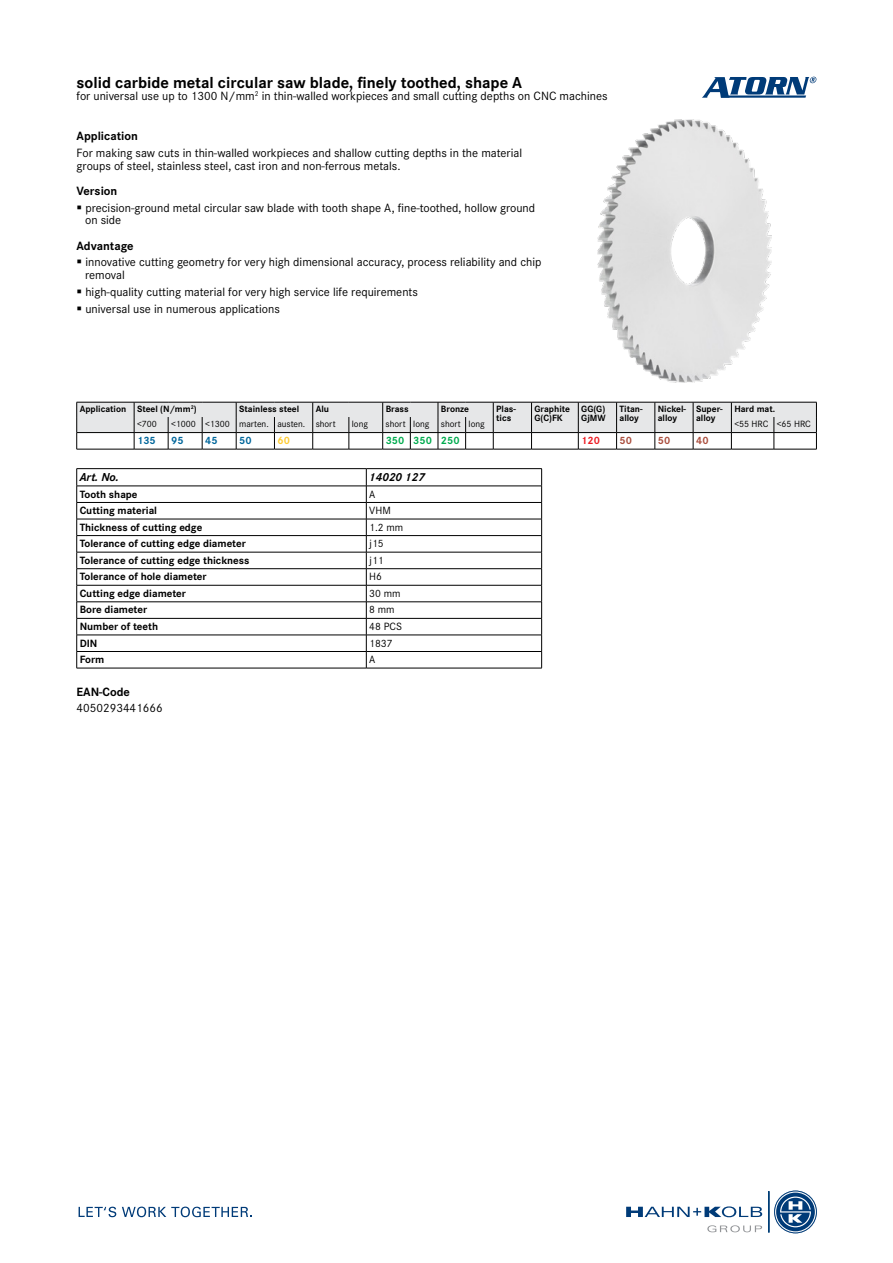
<style>
.page{position:relative;width:893px;height:1263px;background:#fff}
.page>*{position:absolute;margin:0;border:0;box-sizing:border-box;transform-origin:0 0}
.t1{font:700 16.5px "Corporate S Pro";color:#000}
.t2{font:12.45px/12.5px "Corporate S Pro";color:#000}
.t3{font:12.45px "Corporate S";color:#000}
.t4{font:700 12.45px "Corporate S Pro";color:#000}
.t5{font:italic 700 12px "Corporate S Pro";color:#000}
.t6{font:700 10.95px "Corporate S Pro";color:#000}
.t7{font:10.95px "Corporate S Pro";color:#000}
.t8{font:700 10.95px "Corporate S Pro";color:#00669b}
.t9{font:700 10.95px "Corporate S Pro";color:#00ab4e}
.t10{font:700 10.95px "Corporate S Pro";color:#aa4e3d}
.t11{font:700 10.95px "Corporate S Pro";color:#ed1d24}
.t12{font:700 10.95px "Corporate S Pro";color:#ffcc31}
.t13{font:700 9.45px/9.4px "Corporate S Pro";color:#000}
.t14{font:9.45px "Corporate S Pro";color:#000}
</style>
<div class="page">
<img style="left:597px;top:119px;width:175px;height:264px">
<svg style="left:702px;top:77px;width:114px;height:21px"></svg>
<svg style="left:626px;top:1206px;width:136px;height:11px"></svg>
<hr style="left:768px;top:1191px;width:1px;height:41px;background:#003b78">
<svg style="left:775px;top:1191px;width:41px;height:42px"></svg>
<div style="left:774px;top:1191px;width:42px;height:42px;border:2px solid #fff;border-radius:50%"></div>
<div style="left:774px;top:1191px;width:42px;height:42px;border:1px solid #003b78;border-radius:50%"></div>
<svg style="left:707px;top:1225px;width:55px;height:7px"></svg>
<svg style="left:79px;top:1207px;width:37px;height:10px"></svg>
<svg style="left:122px;top:1206px;width:130px;height:11px"></svg>
<svg style="left:76px;top:402px;width:741px;height:48px"></svg>
<hr style="left:774px;top:449px;width:43px;height:1px;background:#000">
<hr style="left:77px;top:468px;width:289px;height:1px;background:#000">
<hr style="left:366px;top:468px;width:176px;height:1px;background:#000">
<hr style="left:77px;top:486px;width:289px;height:1px;background:#000">
<hr style="left:366px;top:486px;width:176px;height:1px;background:#000">
<hr style="left:77px;top:502px;width:289px;height:1px;background:#000">
<hr style="left:366px;top:502px;width:176px;height:1px;background:#000">
<hr style="left:77px;top:519px;width:289px;height:1px;background:#000">
<hr style="left:366px;top:519px;width:176px;height:1px;background:#000">
<hr style="left:77px;top:535px;width:289px;height:1px;background:#000">
<hr style="left:366px;top:535px;width:176px;height:1px;background:#000">
<hr style="left:77px;top:552px;width:289px;height:1px;background:#000">
<hr style="left:366px;top:552px;width:176px;height:1px;background:#000">
<hr style="left:77px;top:568px;width:289px;height:1px;background:#000">
<hr style="left:366px;top:568px;width:176px;height:1px;background:#000">
<hr style="left:77px;top:585px;width:289px;height:1px;background:#000">
<hr style="left:366px;top:585px;width:176px;height:1px;background:#000">
<hr style="left:77px;top:601px;width:289px;height:1px;background:#000">
<hr style="left:366px;top:601px;width:176px;height:1px;background:#000">
<hr style="left:77px;top:618px;width:289px;height:1px;background:#000">
<hr style="left:366px;top:618px;width:176px;height:1px;background:#000">
<hr style="left:77px;top:635px;width:289px;height:1px;background:#000">
<hr style="left:366px;top:635px;width:176px;height:1px;background:#000">
<hr style="left:77px;top:651px;width:289px;height:1px;background:#000">
<svg style="left:76px;top:469px;width:1px;height:199px"></svg>
<hr style="left:77px;top:668px;width:289px;height:1px;background:#000">
<hr style="left:366px;top:651px;width:176px;height:1px;background:#000">
<svg style="left:366px;top:469px;width:1px;height:199px"></svg>
<svg style="left:541px;top:469px;width:1px;height:199px"></svg>
<hr style="left:366px;top:668px;width:176px;height:1px;background:#000">
<h1 class="t1" style="left:77px;top:69px;width:447px">solid carbide metal circular saw blade, finely toothed, shape A</h1>
<p class="t3" style="left:77px;top:87px;width:533px">for universal use up to 1300 N/mm<sup>2</sup> in thin-walled workpieces and small cutting depths on CNC machines</p>
<p class="t4" style="left:77px;top:126px;width:63px">Application</p>
<p class="t2" style="left:77px;top:146px;width:447px">For making saw cuts in thin-walled workpieces and shallow cutting depths in the material groups of steel, stainless steel, cast iron and non-ferrous metals.</p>
<p class="t4" style="left:77px;top:181px;width:42px">Version</p>
<p class="t2" style="left:85px;top:201px;width:452px">precision-ground metal circular saw blade with tooth shape A, fine-toothed, hollow ground on side</p>
<p class="t4" style="left:77px;top:236px;width:59px">Advantage</p>
<p class="t2" style="left:85px;top:255px;width:458px">innovative cutting geometry for very high dimensional accuracy, process reliability and chip removal</p>
<p class="t2" style="left:85px;top:282px;width:334px;line-height:16.8px">high-quality cutting material for very high service life requirements universal use in numerous applications</p>
<p class="t13" style="left:80px;top:403px;width:119px">Application Steel (N/mm<sup>2</sup>)</p>
<p class="t13" style="left:239px;top:403px;width:62px">Stainless steel</p>
<p class="t13" style="left:316px;top:403px;width:15px">Alu</p>
<p class="t13" style="left:386px;top:403px;width:25px">Brass</p>
<p class="t13" style="left:441px;top:403px;width:30px">Bronze</p>
<p class="t13" style="left:496px;top:403px;width:21px">Plas&shy;tics</p>
<p class="t13" style="left:534px;top:403px;width:37px">Graphite<br>G(C)FK</p>
<p class="t13" style="left:581px;top:403px;width:26px">GG(G)<br>GjMW</p>
<p class="t13" style="left:619px;top:403px;width:25px">Titan&shy;alloy</p>
<p class="t13" style="left:658px;top:403px;width:30px">Nickel&shy;alloy</p>
<p class="t13" style="left:696px;top:403px;width:28px">Super&shy;alloy</p>
<p class="t13" style="left:734px;top:403px;width:42px">Hard mat.</p>
<p class="t14" style="left:137px;top:417px;width:21px">&lt;700</p>
<p class="t14" style="left:171px;top:417px;width:166px">&lt;1000 &lt;1300 marten. austen. short</p>
<p class="t14" style="left:352px;top:417px;width:18px">long</p>
<p class="t14" style="left:386px;top:417px;width:101px">short long short long</p>
<p class="t14" style="left:734px;top:417px;width:78px">&lt;55 HRC &lt;65 HRC</p>
<p class="t8" style="left:137px;top:432px;width:20px">135</p>
<p class="t8" style="left:171px;top:432px;width:14px">95</p>
<p class="t8" style="left:205px;top:432px;width:14px">45</p>
<p class="t8" style="left:239px;top:432px;width:14px">50</p>
<p class="t12" style="left:277px;top:432px;width:14px">60</p>
<p class="t9" style="left:386px;top:432px;width:76px">350 350 250</p>
<p class="t11" style="left:581px;top:432px;width:20px">120</p>
<p class="t10" style="left:620px;top:432px;width:14px">50</p>
<p class="t10" style="left:658px;top:432px;width:14px">50</p>
<p class="t10" style="left:696px;top:432px;width:14px">40</p>
<p class="t5" style="left:80px;top:468px;width:41px">Art. No.</p>
<p class="t5" style="left:369px;top:468px;width:57px">14020 127</p>
<p class="t6" style="left:80px;top:485px;width:59px">Tooth shape</p>
<p class="t7" style="left:369px;top:486px;width:8px">A</p>
<p class="t6" style="left:80px;top:502px;width:79px">Cutting material</p>
<p class="t7" style="left:369px;top:502px;width:23px">VHM</p>
<p class="t6" style="left:80px;top:518px;width:124px">Thickness of cutting edge</p>
<p class="t7" style="left:369px;top:519px;width:35px">1.2 mm</p>
<p class="t6" style="left:80px;top:535px;width:168px">Tolerance of cutting edge diameter</p>
<p class="t7" style="left:369px;top:536px;width:16px">j15</p>
<p class="t6" style="left:80px;top:551px;width:171px">Tolerance of cutting edge thickness</p>
<p class="t7" style="left:369px;top:552px;width:16px">j11</p>
<p class="t6" style="left:80px;top:568px;width:128px">Tolerance of hole diameter</p>
<p class="t7" style="left:369px;top:569px;width:14px">H6</p>
<p class="t6" style="left:80px;top:585px;width:108px">Cutting edge diameter</p>
<p class="t7" style="left:369px;top:585px;width:33px">30 mm</p>
<p class="t6" style="left:80px;top:601px;width:69px">Bore diameter</p>
<p class="t7" style="left:369px;top:602px;width:27px">8 mm</p>
<p class="t6" style="left:80px;top:618px;width:80px">Number of teeth</p>
<p class="t7" style="left:369px;top:618px;width:34px">48 PCS</p>
<p class="t6" style="left:80px;top:634px;width:19px">DIN</p>
<p class="t7" style="left:369px;top:635px;width:25px">1837</p>
<p class="t6" style="left:80px;top:651px;width:26px">Form</p>
<p class="t7" style="left:369px;top:651px;width:8px">A</p>
<p class="t4" style="left:77px;top:682px;width:55px">EAN-Code</p>
<p class="t2" style="left:77px;top:701px;width:88px">4050293441666</p>
</div>
